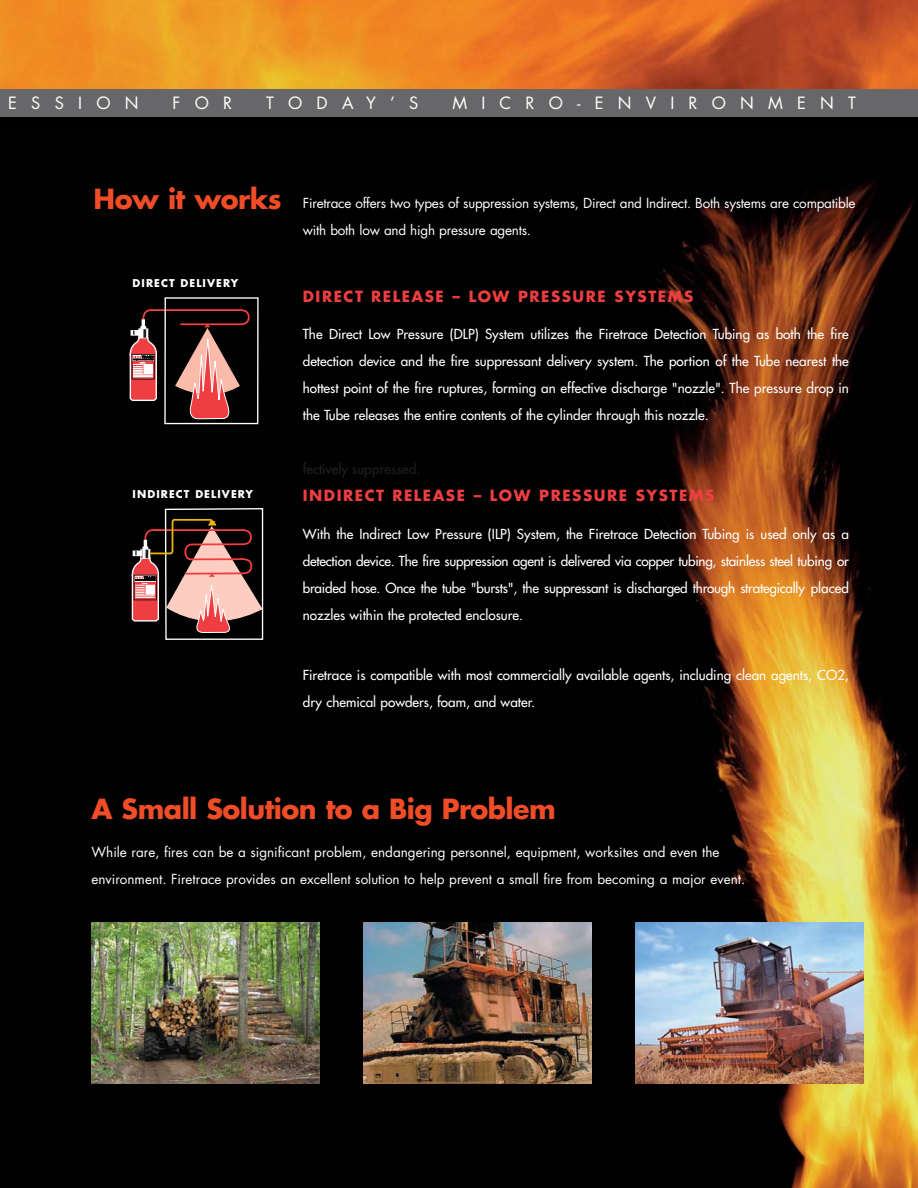
<style>
.page{position:relative;width:918px;height:1188px;background:#fff}
.page>*{position:absolute;margin:0;border:0;box-sizing:border-box;transform-origin:0 0}
.t1{font:700 27px "Futura";letter-spacing:-.02em;color:#f04c27}
.t2{font:16.5px "Futura";letter-spacing:.86em;color:#fff}
.t3{font:700 15px "Futura";letter-spacing:.105em;color:#ef3e42}
.t4{font:13.5px/27px "Futura";color:#fff;text-align:justify}
.t5{font:13.5px/27px "Futura";color:#fff}
.t6{font:13.5px/27px "Futura";letter-spacing:-.02em;color:#fff}
.t7{font:13.5px "Futura";color:#231f20}
.t8{font:700 10.5px "Futura";letter-spacing:.105em;color:#fff}
.s1{font-weight:700;font-size:27px;color:#f04c27}
.s2{font-style:inherit}
</style>
<div class="page">
<img style="left:0;top:125px;width:918px;height:1063px">
<img style="left:0;top:0;width:918px;height:89px">
<div style="left:0;top:89px;width:918px;height:28px;background:#676769"></div>
<img style="left:91px;top:922px;width:228px;height:161px">
<img style="left:363px;top:922px;width:229px;height:161px">
<img style="left:636px;top:922px;width:228px;height:161px">
<div style="left:164px;top:297px;width:95px;height:127px;border:1px solid #fff"></div>
<svg style="left:130px;top:308px;width:120px;height:113px;background:#5c3534"></svg>
<svg style="left:131px;top:507px;width:133px;height:134px;background:#6f4e4a"></svg>
<p class="t2" style="left:8px;top:96px;width:132px">ESSION</p>
<p class="t2" style="left:173px;top:96px;width:61px">FOR</p>
<p class="t2" style="left:266px;top:96px;width:154px">TODAY’S</p>
<p class="t2" style="left:452px;top:96px;width:405px">MICRO-ENVIRONMENT</p>
<p class="t6" style="left:303px;top:191px;width:554px;text-indent:-209px"><span class="s1">How it works</span> Firetrace offers two types of suppression systems, Direct and Indirect. Both systems are compatible with both low and high pressure agents.</p>
<p class="t8" style="left:133px;top:279px;width:107px">DIRECT DELIVERY</p>
<p class="t8" style="left:133px;top:489px;width:122px">INDIRECT DELIVERY</p>
<p class="t3" style="left:303px;top:289px;width:392px">DIRECT RELEASE – LOW PRESSURE SYSTEMS</p>
<p class="t4" style="left:303px;top:321px;width:548px">The Direct Low Pressure (DLP) System utilizes the Firetrace Detection Tubing as both the fire detection device and the fire suppressant delivery system. The portion of the Tube nearest the hottest point of the fire ruptures, forming an effective discharge "nozzle". The pressure drop in the Tube releases the entire contents of the cylinder through this nozzle.</p>
<p class="t7" style="left:303px;top:462px;width:119px">fectively sup<span class="s2">pressed.</span></p>
<p class="t3" style="left:303px;top:489px;width:413px">INDIRECT RELEASE – LOW PRESSURE SYSTEMS</p>
<p class="t4" style="left:303px;top:521px;width:548px">With the Indirect Low Pressure (ILP) System, the Firetrace Detection Tubing is used only as a detection device. The fire suppression agent is delivered via copper tubing, stainless steel tubing or braided hose. Once the tube "bursts", the suppressant is discharged through strategically placed nozzles within the protected enclosure.</p>
<p class="t4" style="left:303px;top:662px;width:548px">Firetrace is compatible with most commercially available agents, including clean agents, CO2, dry chemical powders, foam, and water.</p>
<h1 class="t1" style="left:92px;top:797px;width:466px">A Small Solution to a Big Problem</h1>
<p class="t5" style="left:92px;top:839px;width:655px">While rare, fires can be a significant problem, endangering personnel, equipment, worksites and even the environment. Firetrace provides an excellent solution to help prevent a small fire from becoming a major event.</p>
</div>
